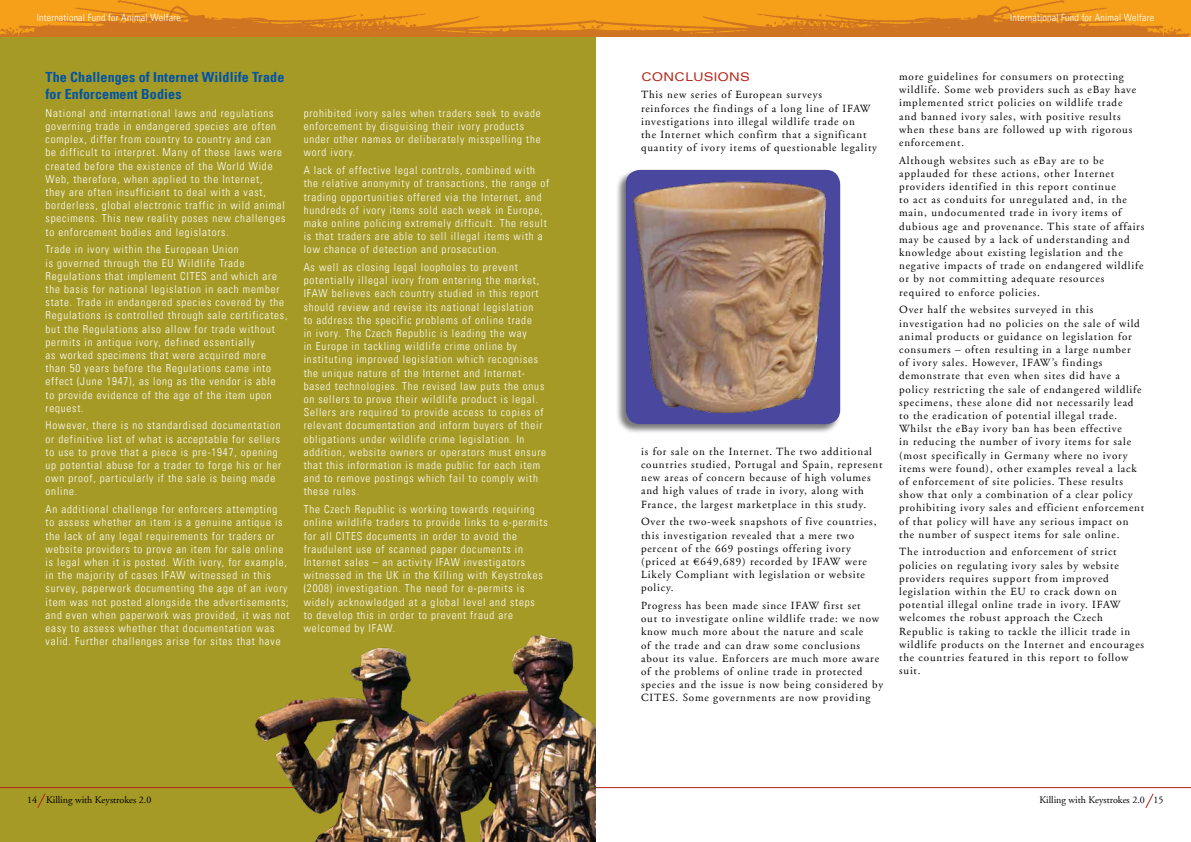
<style>
.page{position:relative;width:1191px;height:842px;background:#fff}
.page>*{position:absolute;margin:0;border:0;box-sizing:border-box;transform-origin:0 0}
.t1{font:700 condensed 14px/16.8px "Univers";letter-spacing:.01em;color:#0054a4}
.t2{font:expanded 12px "Univers";letter-spacing:.01em;color:#b32317}
.t3{font:300 condensed 11px/13.2px "Univers";letter-spacing:.075em;color:#fff}
.t4{font:11px/13.2px "Adobe Garamond";letter-spacing:.075em;color:#000}
.t5{font:300 condensed 10px "Univers";letter-spacing:.02em;color:#fff}
.t6{font:10px "Adobe Garamond";color:#000}
</style>
<div class="page">
<svg style="left:1145px;top:793px;width:8px;height:15px"></svg>
<div style="left:0;top:35px;width:595px;height:807px;background:#a69a26"></div>
<div style="left:616px;top:169px;width:225px;height:265px;background:#000;opacity:.52"></div>
<img style="left:626px;top:170px;width:214px;height:254px">
<svg style="left:37px;top:793px;width:9px;height:15px"></svg>
<hr style="left:0;top:787px;width:595px;height:1px;background:#b32317">
<hr style="left:594px;top:787px;width:597px;height:1px;background:#b32317">
<img style="left:253px;top:635px;width:342px;height:207px">
<img style="left:595px;top:0;width:596px;height:36px">
<svg style="left:0;top:0;width:595px;height:36px;background:#e78f1c"></svg>
<p class="t5" style="left:37px;top:11px;width:146px">International Fund for Animal Welfare</p>
<p class="t5" style="left:1010px;top:11px;width:146px">International Fund for Animal Welfare</p>
<p class="t1" style="left:46px;top:69px;width:240px">The Challenges of Internet Wildlife Trade for Enforcement Bodies</p>
<p class="t3" style="left:46px;top:106px;width:241px">National and international laws and regulations governing trade in endangered species are often complex, differ from country to country and can<br>be difficult to interpret. Many of these laws were created before the existence of the World Wide Web, therefore, when applied to the Internet,<br>they are often insufficient to deal with a vast, borderless, global electronic traffic in wild animal specimens. This new reality poses new challenges to enforcement bodies and legislators.</p>
<p class="t3" style="left:46px;top:243px;width:243px">Trade in ivory within the European Union<br>is governed through the EU Wildlife Trade Regulations that implement CITES and which are the basis for national legislation in each member state. Trade in endangered species covered by the Regulations is controlled through sale certificates, but the Regulations also allow for trade without permits in antique ivory, defined essentially<br>as worked specimens that were acquired more than 50 years before the Regulations came into effect (June 1947), as long as the vendor is able<br>to provide evidence of the age of the item upon request.</p>
<p class="t3" style="left:46px;top:419px;width:237px">However, there is no standardised documentation or definitive list of what is acceptable for sellers to use to prove that a piece is pre-1947, opening up potential abuse for a trader to forge his or her own proof, particularly if the sale is being made online.</p>
<p class="t3" style="left:46px;top:503px;width:246px">An additional challenge for enforcers attempting<br>to assess whether an item is a genuine antique is the lack of any legal requirements for traders or website providers to prove an item for sale online is legal when it is posted. With ivory, for example, in the majority of cases IFAW witnessed in this survey, paperwork documenting the age of an ivory item was not posted alongside the advertisements; and even when paperwork was provided, it was not easy to assess whether that documentation was valid. Further challenges arise for sites that have</p>
<p class="t3" style="left:304px;top:106px;width:238px">prohibited ivory sales when traders seek to evade enforcement by disguising their ivory products under other names or deliberately misspelling the word ivory.</p>
<p class="t3" style="left:304px;top:164px;width:247px">A lack of effective legal controls, combined with the relative anonymity of transactions, the range of trading opportunities offered via the Internet, and hundreds of ivory items sold each week in Europe, make online policing extremely difficult. The result is that traders are able to sell illegal items with a low chance of detection and prosecution.</p>
<p class="t3" style="left:304px;top:261px;width:244px">As well as closing legal loopholes to prevent potentially illegal ivory from entering the market, IFAW believes each country studied in this report should review and revise its national legislation<br>to address the specific problems of online trade<br>in ivory. The Czech Republic is leading the way<br>in Europe in tackling wildlife crime online by instituting improved legislation which recognises the unique nature of the Internet and Internet&shy;based technologies. The revised law puts the onus on sellers to prove their wildlife product is legal.<br>Sellers are required to provide access to copies of relevant documentation and inform buyers of their obligations under wildlife crime legislation. In addition, website owners or operators must ensure that this information is made public for each item and to remove postings which fail to comply with these rules.</p>
<p class="t3" style="left:304px;top:503px;width:245px">The Czech Republic is working towards requiring online wildlife traders to provide links to e-permits for all CITES documents in order to avoid the fraudulent use of scanned paper documents in Internet sales – an activity IFAW investigators witnessed in the UK in the Killing with Keystrokes (2008) investigation. The need for e-permits is widely acknowledged at a global level and steps<br>to develop this in order to prevent fraud are welcomed by IFAW.</p>
<p class="t2" style="left:641px;top:69px;width:110px">CONCLUSIONS</p>
<p class="t4" style="left:641px;top:89px;width:237px">This new series of European surveys<br>reinforces the findings of a long line of IFAW investigations into illegal wildlife trade on<br>the Internet which confirm that a significant quantity of ivory items of questionable legality</p>
<p class="t4" style="left:641px;top:445px;width:243px">is for sale on the Internet. The two additional countries studied, Portugal and Spain, represent new areas of concern because of high volumes and high values of trade in ivory, along with France, the largest marketplace in this study.</p>
<p class="t4" style="left:641px;top:515px;width:237px">Over the two-week snapshots of five countries, this investigation revealed that a mere two percent of the 669 postings offering ivory (priced at €649,689) recorded by IFAW were Likely Compliant with legislation or website policy.</p>
<p class="t4" style="left:641px;top:599px;width:244px">Progress has been made since IFAW first set<br>out to investigate online wildlife trade: we now know much more about the nature and scale<br>of the trade and can draw some conclusions about its value. Enforcers are much more aware of the problems of online trade in protected species and the issue is now being considered by CITES. Some governments are now providing</p>
<p class="t4" style="left:899px;top:70px;width:238px">more guidelines for consumers on protecting wildlife. Some web providers such as eBay have implemented strict policies on wildlife trade and banned ivory sales, with positive results when these bans are followed up with rigorous enforcement.</p>
<p class="t4" style="left:899px;top:154px;width:247px">Although websites such as eBay are to be applauded for these actions, other Internet providers identified in this report continue<br>to act as conduits for unregulated and, in the main, undocumented trade in ivory items of dubious age and provenance. This state of affairs may be caused by a lack of understanding and knowledge about existing legislation and the negative impacts of trade on endangered wildlife or by not committing adequate resources required to enforce policies.</p>
<p class="t4" style="left:899px;top:304px;width:247px">Over half the websites surveyed in this investigation had no policies on the sale of wild animal products or guidance on legislation for consumers – often resulting in a large number<br>of ivory sales. However, IFAW’s findings demonstrate that even when sites did have a policy restricting the sale of endangered wildlife specimens, these alone did not necessarily lead to the eradication of potential illegal trade.<br>Whilst the eBay ivory ban has been effective<br>in reducing the number of ivory items for sale (most specifically in Germany where no ivory items were found), other examples reveal a lack of enforcement of site policies. These results show that only a combination of a clear policy prohibiting ivory sales and efficient enforcement of that policy will have any serious impact on the number of suspect items for sale online.</p>
<p class="t4" style="left:899px;top:546px;width:246px">The introduction and enforcement of strict policies on regulating ivory sales by website providers requires support from improved legislation within the EU to crack down on potential illegal online trade in ivory. IFAW welcomes the robust approach the Czech Republic is taking to tackle the illicit trade in wildlife products on the Internet and encourages the countries featured in this report to follow suit.</p>
<p class="t6" style="left:27px;top:795px;width:126px">14 Killing with Keystrokes 2.0</p>
<p class="t6" style="left:1039px;top:795px;width:125px">Killing with Keystrokes 2.0 15</p>
</div>
